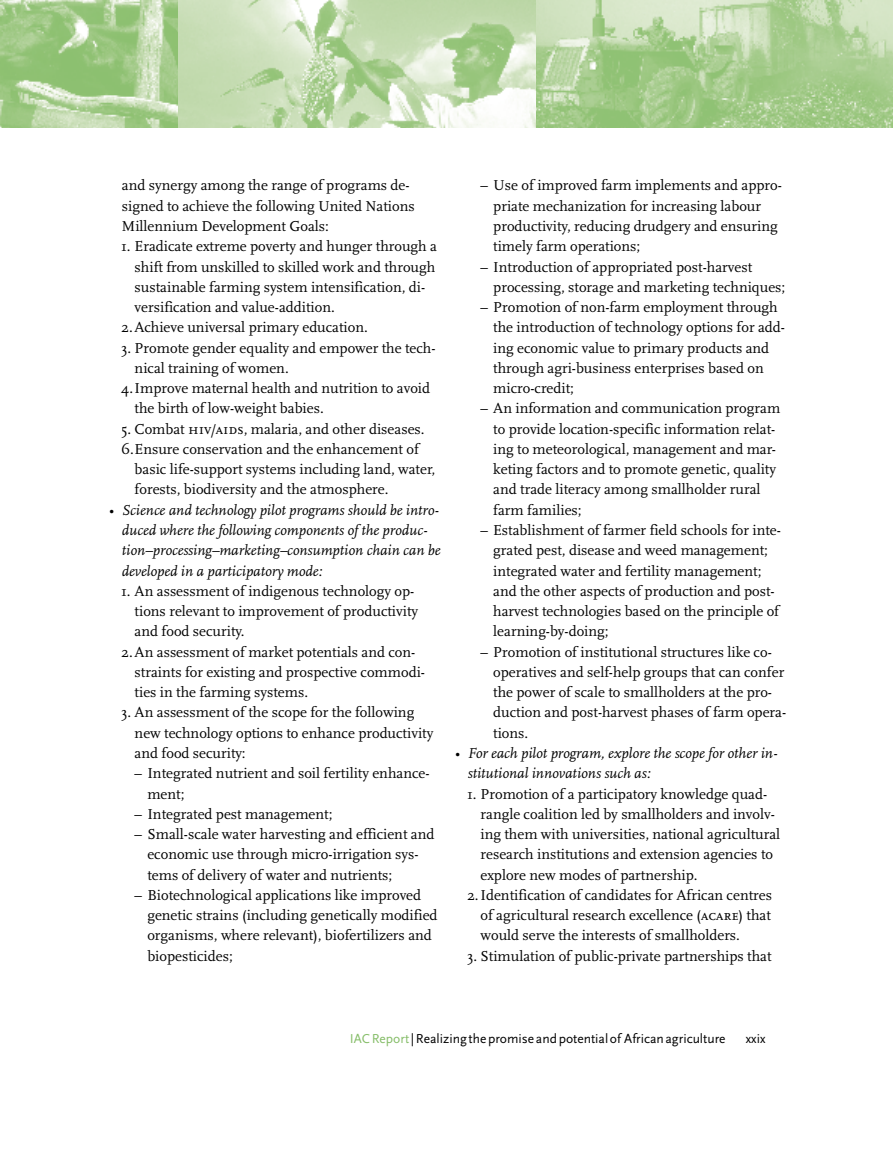
<style>
.page{position:relative;width:893px;height:1149px;background:#fff}
.page>*{position:absolute;margin:0;border:0;box-sizing:border-box;transform-origin:0 0}
.opsomming_verder2{font:15px/20.2px "Scala";color:#000}
.opsomming_verder{font:15px/20.2px "Scala";color:#000}
.opsomming{font:italic 15px/20.2px "Scala";color:#000}
.opsomming-2{font:15px/20.2px "Scala";color:#000}
.t1{font:13.5px "Scala Sans";color:#000}
.s1{font-family:"Scala Caps"}
.s2{font-style:normal}
.s3{color:#85bd68}
</style>
<div class="page">
<img style="left:0;top:0;width:893px;height:128px">
<p class="opsomming-2" style="left:122px;top:176px;width:294px">and synergy among the range of programs de&shy;signed to achieve the following United Nations<br>Millennium Development Goals:</p>
<p class="opsomming_verder" style="left:135px;top:236px;width:304px;text-indent:-14px">1. Eradicate extreme poverty and hunger through a shift from unskilled to skilled work and through sustainable farming system intensification, di&shy;versification and value-addition.</p>
<p class="opsomming_verder" style="left:121px;top:317px;width:248px">2. Achieve universal primary education.</p>
<p class="opsomming_verder" style="left:135px;top:338px;width:302px;text-indent:-14px">3. Promote gender equality and empower the tech&shy;nical training of women.</p>
<p class="opsomming_verder" style="left:135px;top:378px;width:297px;text-indent:-14px">4. Improve maternal health and nutrition to avoid the birth of low-weight babies.</p>
<p class="opsomming_verder" style="left:121px;top:419px;width:305px">5. Combat <span class="s1">hiv/aids</span>, malaria, and other diseases.</p>
<p class="opsomming_verder" style="left:135px;top:439px;width:302px;text-indent:-14px">6. Ensure conservation and the enhancement of basic life-support systems including land, water, forests, biodiversity and the atmosphere.</p>
<p class="opsomming" style="left:122px;top:500px;width:320px;text-indent:-13px"><span class="s2">•</span> Science and technology pilot programs should be intro&shy;duced where the following components of the produc&shy;tion–processing–marketing–consumption chain can be developed in a participatory mode:</p>
<p class="opsomming_verder" style="left:135px;top:581px;width:285px;text-indent:-14px">1. An assessment of indigenous technology op&shy;tions relevant to improvement of productivity and food security.</p>
<p class="opsomming_verder" style="left:135px;top:641px;width:292px;text-indent:-14px">2. An assessment of market potentials and con&shy;straints for existing and prospective commodi&shy;ties in the farming systems.</p>
<p class="opsomming_verder" style="left:135px;top:702px;width:300px;text-indent:-14px">3. An assessment of the scope for the following new technology options to enhance productivity and food security:</p>
<p class="opsomming_verder2" style="left:147px;top:763px;width:284px;text-indent:-13px">– Integrated nutrient and soil fertility enhance&shy;ment;</p>
<p class="opsomming_verder2" style="left:135px;top:803px;width:199px">– Integrated pest management;</p>
<p class="opsomming_verder2" style="left:147px;top:824px;width:289px;text-indent:-13px">– Small-scale water harvesting and efficient and economic use through micro-irrigation sys&shy;tems of delivery of water and nutrients;</p>
<p class="opsomming_verder2" style="left:147px;top:884px;width:292px;text-indent:-13px">– Biotechnological applications like improved genetic strains (including genetically modified organisms, where relevant), biofertilizers and biopesticides;</p>
<p class="opsomming_verder2" style="left:493px;top:176px;width:290px;text-indent:-13px">– Use of improved farm implements and appro&shy;priate mechanization for increasing labour productivity, reducing drudgery and ensuring timely farm operations;</p>
<p class="opsomming_verder2" style="left:493px;top:257px;width:294px;text-indent:-13px">– Introduction of appropriated post-harvest processing, storage and marketing techniques;</p>
<p class="opsomming_verder2" style="left:493px;top:297px;width:293px;text-indent:-13px">– Promotion of non-farm employment through the introduction of technology options for add&shy;ing economic value to primary products and through agri-business enterprises based on micro-credit;</p>
<p class="opsomming_verder2" style="left:493px;top:398px;width:288px;text-indent:-13px">– An information and communication program to provide location-specific information relat&shy;ing to meteorological, management and mar&shy;keting factors and to promote genetic, quality and trade literacy among smallholder rural farm families;</p>
<p class="opsomming_verder2" style="left:493px;top:520px;width:289px;text-indent:-13px">– Establishment of farmer field schools for inte&shy;grated pest, disease and weed management; integrated water and fertility management; and the other aspects of production and post&shy;harvest technologies based on the principle of learning-by-doing;</p>
<p class="opsomming_verder2" style="left:493px;top:641px;width:294px;text-indent:-13px">– Promotion of institutional structures like co&shy;operatives and self-help groups that can confer the power of scale to smallholders at the pro&shy;duction and post-harvest phases of farm opera&shy;tions.</p>
<p class="opsomming" style="left:468px;top:743px;width:311px;text-indent:-13px"><span class="s2">•</span> For each pilot program, explore the scope for other in&shy;stitutional innovations such as:</p>
<p class="opsomming_verder" style="left:480px;top:783px;width:301px;text-indent:-14px">1. Promotion of a participatory knowledge quad&shy;rangle coalition led by smallholders and involv&shy;ing them with universities, national agricultural research institutions and extension agencies to explore new modes of partnership.</p>
<p class="opsomming_verder" style="left:480px;top:884px;width:293px;text-align:justify;text-indent:-14px">2. Identification of candidates for African centres of agricultural research excellence (<span class="s1">acare</span>) that would serve the interests of smallholders.</p>
<p class="opsomming_verder" style="left:467px;top:945px;width:306px">3. Stimulation of public-private partnerships that</p>
<p class="t1" style="left:350px;top:1030px;width:377px"><span class="s3">IAC Report</span>| Realizing the promise and potential of African agriculture</p>
<p class="t1" style="left:746px;top:1030px;width:21px">xxix</p>
</div>
